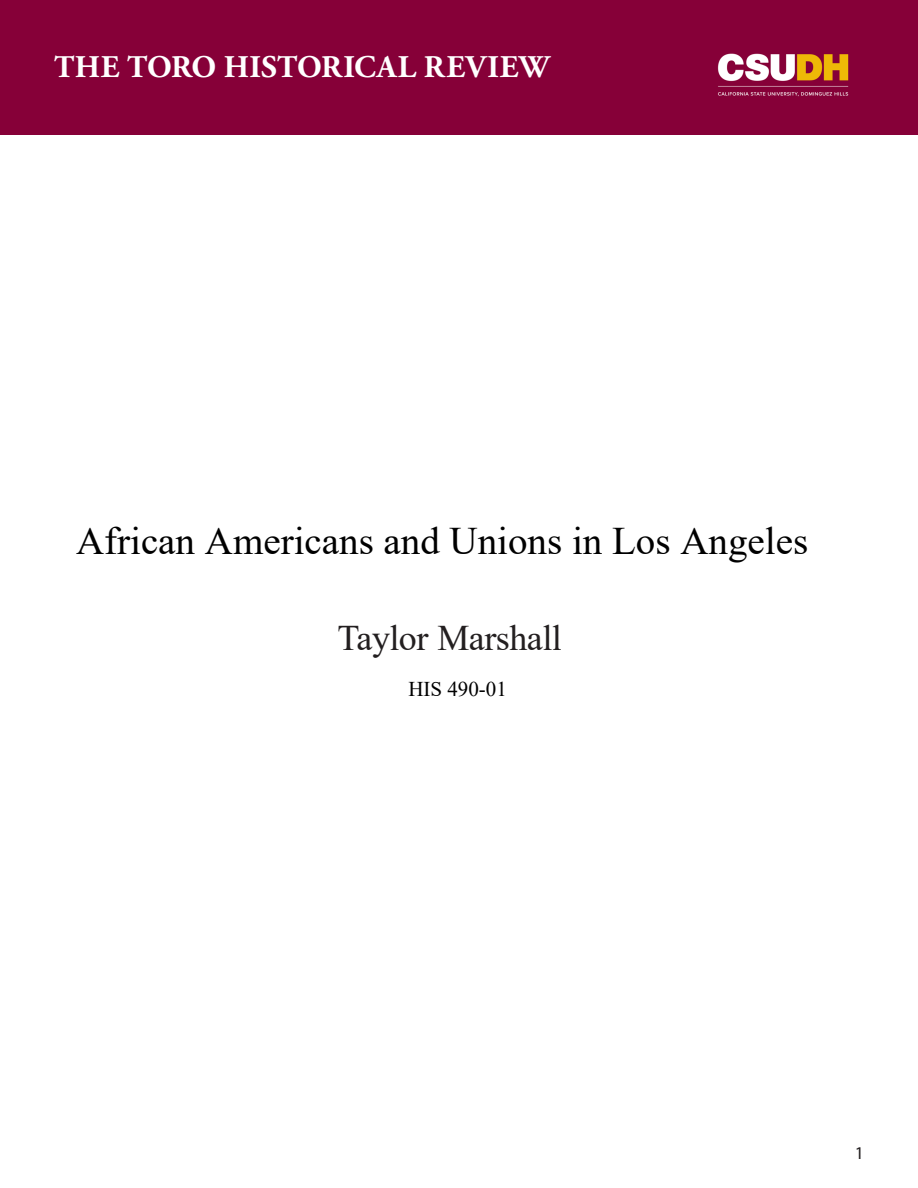
<style>
.page{position:relative;width:918px;height:1188px;background:#fff}
.page>*{position:absolute;margin:0;border:0;box-sizing:border-box;transform-origin:0 0}
.t1{font:39px "Times New Roman";color:#000}
.t2{font:36px "Times New Roman";letter-spacing:-.015em;color:#231f20}
.t3{font:700 31.5px "Adobe Garamond Pro";letter-spacing:.015em;color:#fff}
.t4{font:21px "Times New Roman";color:#000}
.t5{font:18px "Myriad Pro";color:#231f20}
</style>
<div class="page">
<div style="left:0;top:0;width:918px;height:135px;background:#860038"></div>
<img style="left:717px;top:53px;width:132px;height:44px">
<p class="t3" style="left:54px;top:49px;width:497px">THE TORO HISTORICAL REVIEW</p>
<p class="t1" style="left:76px;top:514px;width:734px">African Americans and Unions in Los Angeles</p>
<p class="t2" style="left:337px;top:612px;width:226px">Taylor Marshall</p>
<p class="t4" style="left:408px;top:675px;width:100px">HIS 490-01</p>
<p class="t5" style="left:855px;top:1142px;width:11px">1</p>
</div>
